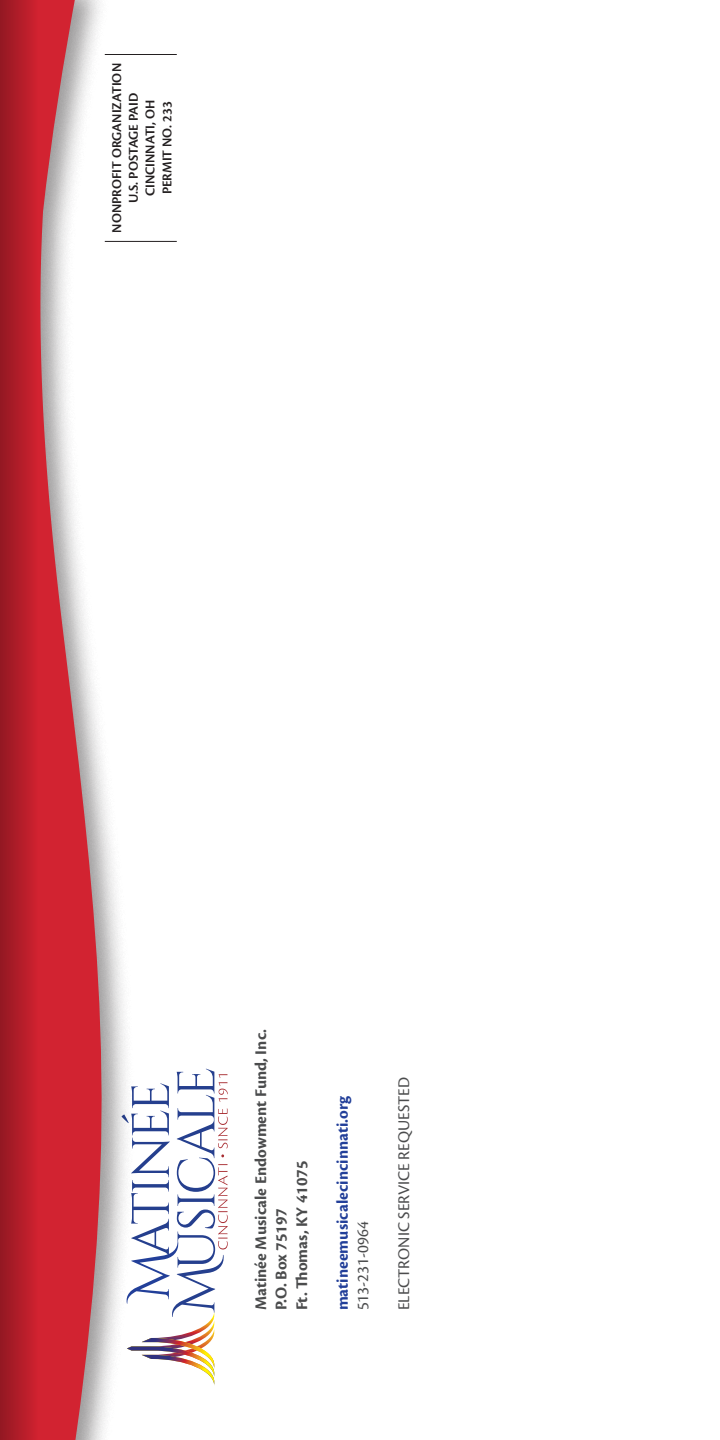
<style>
.page{position:relative;width:720px;height:1440px;background:#fff}
.page>*{position:absolute;margin:0;border:0;box-sizing:border-box;transform-origin:0 0}
.t1{font:700 17px "Cronos Pro";color:#4b4c4d}
.t2{font:17px "Cronos Pro";color:#4b4c4d}
.t3{font:700 17px "Cronos Pro";color:#223f99}
.t4{font:600 14px "Cronos Pro";color:#231f20}
</style>
<div class="page">
<svg style="left:135px;top:1069px;width:93px;height:316px"></svg>
<hr style="left:105px;top:54px;width:72px;height:1px;background:#231f20">
<hr style="left:105px;top:241px;width:72px;height:1px;background:#231f20">
<div style="left:0;top:0;width:135px;height:1440px;background:#fff"></div>
<svg style="left:37px;top:0;width:84px;height:1440px"></svg>
<svg style="left:0;top:0;width:37px;height:1440px;background:#af1c28"></svg>
<p class="t4" style="left:109px;top:233px;width:171px;rotate:-90deg">NONPROFIT ORGANIZATION</p>
<p class="t4" style="left:125px;top:203px;width:112px;rotate:-90deg">U.S. POSTAGE PAID</p>
<p class="t4" style="left:142px;top:196px;width:98px;rotate:-90deg">CINCINNATI, OH</p>
<p class="t4" style="left:159px;top:194px;width:94px;rotate:-90deg">PERMIT NO. 233</p>
<p class="t1" style="left:251px;top:1310px;width:283px;rotate:-90deg">Matinée Musicale Endowment Fund, Inc.</p>
<p class="t1" style="left:272px;top:1310px;width:104px;rotate:-90deg">P.O. Box 75197</p>
<p class="t1" style="left:292px;top:1310px;width:151px;rotate:-90deg">Ft. Thomas, KY 41075</p>
<p class="t3" style="left:333px;top:1310px;width:216px;rotate:-90deg">matineemusicalecincinnati.org</p>
<p class="t2" style="left:353px;top:1310px;width:90px;rotate:-90deg">513-231-0964</p>
<p class="t2" style="left:394px;top:1310px;width:235px;rotate:-90deg">ELECTRONIC SERVICE REQUESTED</p>
</div>
